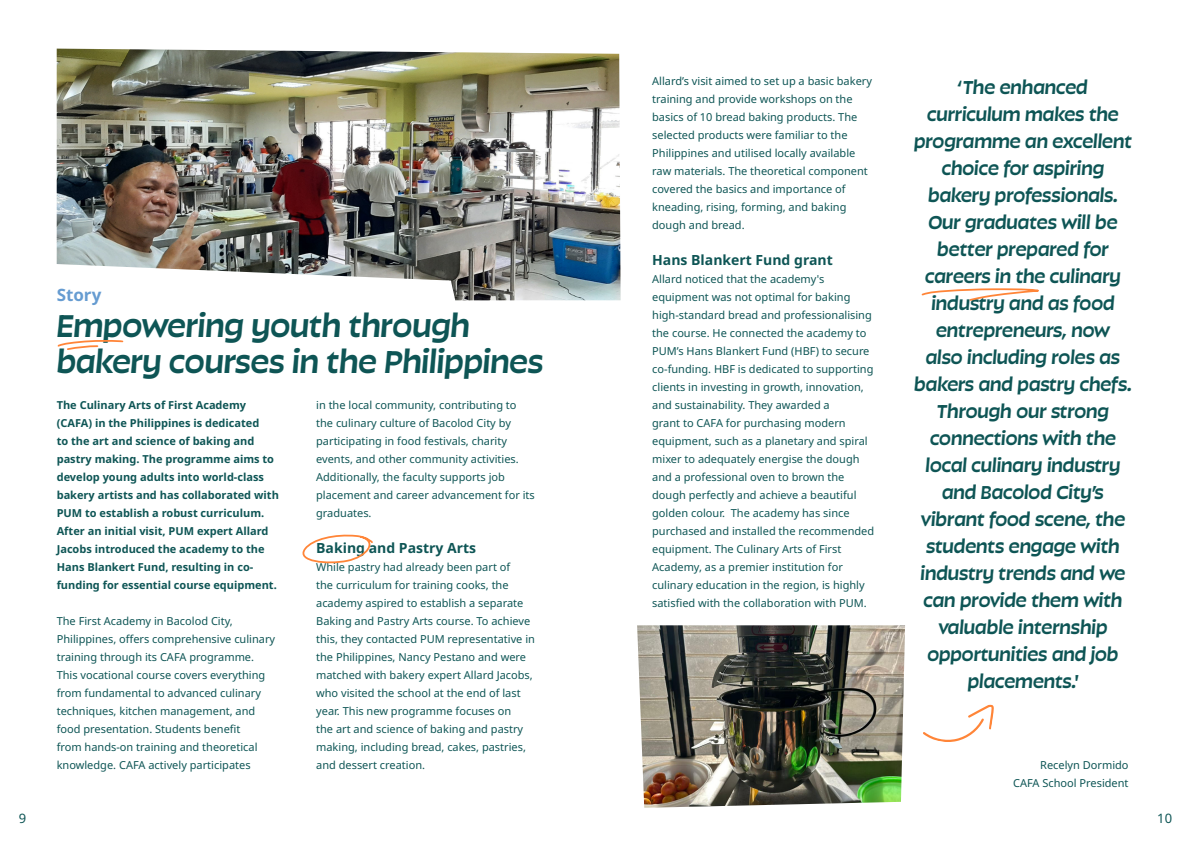
<style>
.page{position:relative;width:1191px;height:842px;background:#fff}
.page>*{position:absolute;margin:0;border:0;box-sizing:border-box;transform-origin:0 0}
.Algemene_koppen_van_verhalen{font:32px/36px "Retail Var Text Hairline";color:#0e5555}
.Quote_binnen_lopende_tekst{font:19px/27px "Retail Var Text Hairline";color:#0e5555;text-align:center}
.Extra_kop_story{font:700 17px "Noto Sans";color:#669cd1}
.Bodycopy{font:700 14px "Noto Sans";color:#0e5555}
.t1{font:13px "Noto Sans";color:#0e5555}
.Bodycopy-2{font:11px/18px "Noto Sans";color:#0e5555}
.Bodycopy-3{font:700 11px/18px "Noto Sans";color:#0e5555}
</style>
<div class="page">
<img style="left:57px;top:49px;width:563px;height:251px">
<svg style="left:57px;top:340px;width:67px;height:10px"></svg>
<svg style="left:923px;top:704px;width:71px;height:38px"></svg>
<svg style="left:302px;top:534px;width:71px;height:30px"></svg>
<svg style="left:921px;top:288px;width:118px;height:13px"></svg>
<img style="left:637px;top:625px;width:268px;height:183px">
<p class="Extra_kop_story" style="left:57px;top:285px;width:46px">Story</p>
<p class="Algemene_koppen_van_verhalen" style="left:57px;top:305px;width:488px">Empowering youth through bakery courses in the Philippines</p>
<p class="Bodycopy-3" style="left:57px;top:396px;width:224px">The Culinary Arts of First Academy (CAFA) in the Philippines is dedicated<br>to the art and science of baking and pastry making. The programme aims to develop young adults into world-class bakery artists and has collaborated with PUM to establish a robust curriculum.<br>After an initial visit, PUM expert Allard Jacobs introduced the academy to the Hans Blankert Fund, resulting in co&shy;funding for essential course equipment.</p>
<p class="Bodycopy-2" style="left:57px;top:612px;width:220px">The First Academy in Bacolod City, Philippines, offers comprehensive culinary training through its CAFA programme.<br>This vocational course covers everything from fundamental to advanced culinary techniques, kitchen management, and food presentation. Students benefit<br>from hands-on training and theoretical knowledge. CAFA actively participates</p>
<p class="Bodycopy-2" style="left:316px;top:396px;width:220px">in the local community, contributing to the culinary culture of Bacolod City by participating in food festivals, charity events, and other community activities.<br>Additionally, the faculty supports job placement and career advancement for its graduates.</p>
<p class="Bodycopy" style="left:316px;top:540px;width:161px">Baking and Pastry Arts</p>
<p class="Bodycopy-2" style="left:316px;top:558px;width:220px">While pastry had already been part of<br>the curriculum for training cooks, the academy aspired to establish a separate Baking and Pastry Arts course. To achieve this, they contacted PUM representative in the Philippines, Nancy Pestano and were matched with bakery expert Allard Jacobs, who visited the school at the end of last year. This new programme focuses on<br>the art and science of baking and pastry making, including bread, cakes, pastries, and dessert creation.</p>
<p class="Bodycopy-2" style="left:652px;top:72px;width:221px">Allard’s visit aimed to set up a basic bakery training and provide workshops on the basics of 10 bread baking products. The selected products were familiar to the Philippines and utilised locally available raw materials. The theoretical component covered the basics and importance of kneading, rising, forming, and baking dough and bread.</p>
<p class="Bodycopy" style="left:652px;top:252px;width:182px">Hans Blankert Fund grant</p>
<p class="Bodycopy-2" style="left:652px;top:270px;width:223px">Allard noticed that the academy's equipment was not optimal for baking high-standard bread and professionalising the course. He connected the academy to PUM’s Hans Blankert Fund (HBF) to secure co-funding. HBF is dedicated to supporting clients in investing in growth, innovation, and sustainability. They awarded a<br>grant to CAFA for purchasing modern equipment, such as a planetary and spiral mixer to adequately energise the dough and a professional oven to brown the dough perfectly and achieve a beautiful golden colour. The academy has since purchased and installed the recommended equipment. The Culinary Arts of First Academy, as a premier institution for culinary education in the region, is highly satisfied with the collaboration with PUM.</p>
<p class="Quote_binnen_lopende_tekst" style="left:914px;top:72px;width:219px">‘The enhanced curriculum makes the programme an excellent choice for aspiring bakery professionals.<br>Our graduates will be better prepared for careers in the culinary industry and as food entrepreneurs, now<br>also including roles as bakers and pastry chefs.<br>Through our strong connections with the local culinary industry and Bacolod City’s vibrant food scene, the students engage with industry trends and we can provide them with valuable internship opportunities and job placements.'</p>
<p class="Bodycopy-2" style="left:1013px;top:756px;width:117px;text-align:right">Recelyn Dormido<br>CAFA School President</p>
<p class="t1" style="left:19px;top:811px;width:9px">9</p>
<p class="t1" style="left:1157px;top:811px;width:16px">10</p>
</div>
